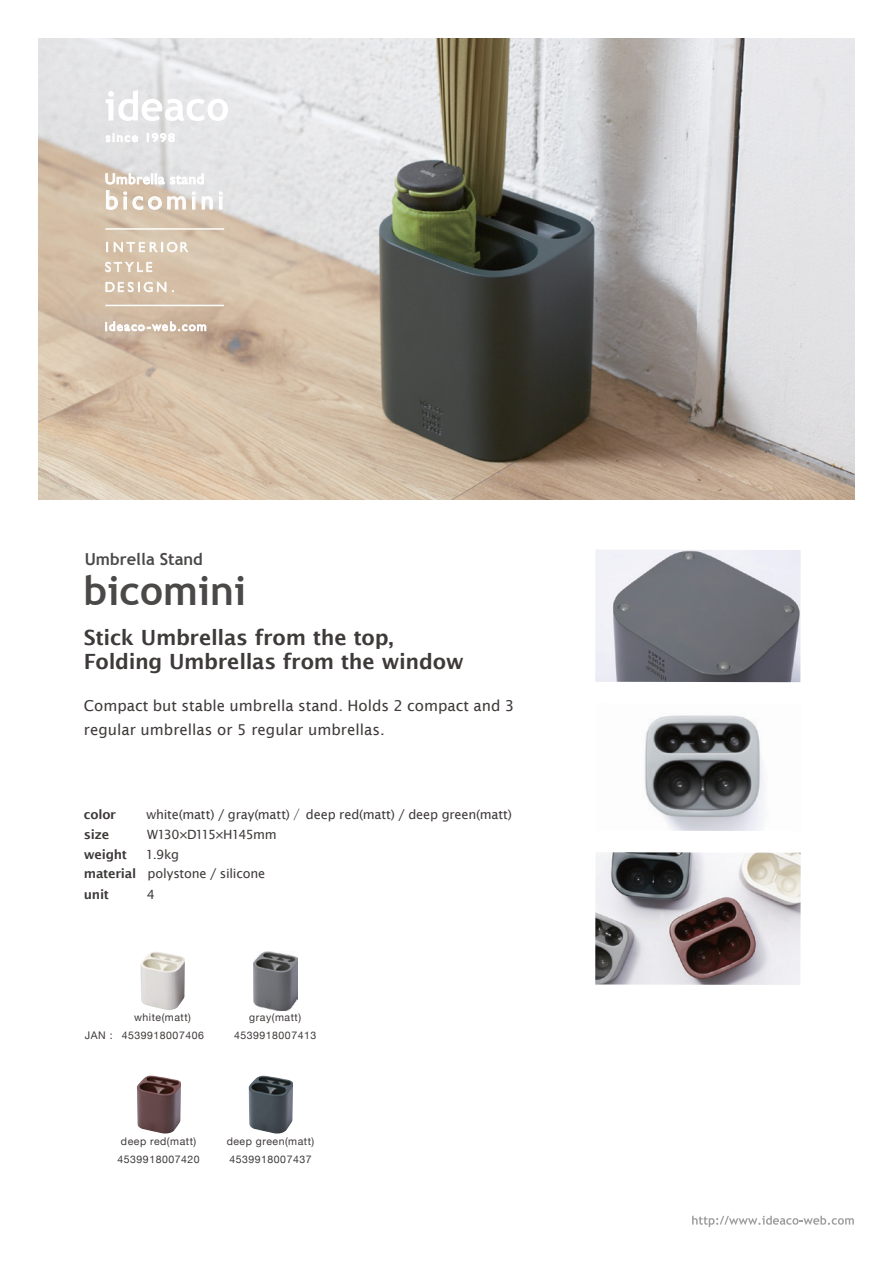
<style>
.page{position:relative;width:893px;height:1263px;background:#fff}
.page>*{position:absolute;margin:0;border:0;box-sizing:border-box;transform-origin:0 0}
.t1{font:700 40.5px "Trebuchet MS";color:#4b4948}
.t2{font:27px "Gill Sans";letter-spacing:.14em;color:#fff}
.t3{font:600 21px/24px "Lucida Sans";letter-spacing:-.015em;color:#3e3a39}
.t4{font:700 16.5px "Trebuchet MS";color:#4b4948}
.t5{font:15px/24px "Lucida Sans";color:#3e3a39}
.t6{font:12.75px/19.5px "Lucida Sans";letter-spacing:-.015em;color:#3e3a39}
.t7{font:600 12.75px "Lucida Sans";letter-spacing:-.025em;color:#3e3a39}
.t8{font:12.75px "Lucida Sans";letter-spacing:-.07em;color:#3e3a39}
.t9{font:10.5px "Helvetica Neue";letter-spacing:.05em;color:#3e3a39}
.s1{font-family:"MS Gothic"}
.s2{font-weight:600}
</style>
<div class="page">
<img style="left:38px;top:38px;width:817px;height:462px">
<svg style="left:106px;top:242px;width:2px;height:10px"></svg>
<svg style="left:114px;top:242px;width:75px;height:10px"></svg>
<svg style="left:105px;top:262px;width:47px;height:10px"></svg>
<svg style="left:105px;top:282px;width:61px;height:10px"></svg>
<svg style="left:105px;top:321px;width:101px;height:10px"></svg>
<hr style="left:105px;top:305px;width:119px;height:1px;background:#fff">
<svg style="left:219px;top:191px;width:4px;height:19px"></svg>
<hr style="left:105px;top:228px;width:119px;height:2px;background:#fff">
<svg style="left:106px;top:133px;width:32px;height:9px"></svg>
<svg style="left:147px;top:133px;width:28px;height:9px"></svg>
<svg style="left:106px;top:90px;width:122px;height:31px"></svg>
<svg style="left:105px;top:173px;width:108px;height:37px"></svg>
<svg style="left:692px;top:1215px;width:162px;height:12px"></svg>
<img style="left:644px;top:715px;width:121px;height:116px">
<img style="left:595px;top:550px;width:206px;height:132px">
<img style="left:595px;top:852px;width:206px;height:133px">
<img style="left:249px;top:1075px;width:44px;height:59px">
<img style="left:137px;top:1075px;width:44px;height:59px">
<img style="left:253px;top:951px;width:45px;height:59px">
<img style="left:141px;top:952px;width:44px;height:58px">
<h2 class="t2" style="left:105px;top:184px;width:120px">bicomini</h2>
<h3 class="t4" style="left:85px;top:548px;width:120px">Umbrella Stand</h3>
<h1 class="t1" style="left:84px;top:565px;width:164px">bicomini</h1>
<h3 class="t3" style="left:84px;top:626px;width:381px">Stick Umbrellas from the top,<br>Folding Umbrellas from the window</h3>
<h3 class="t5" style="left:84px;top:694px;width:432px">Compact but stable umbrella stand. Holds 2 compact and 3 regular umbrellas or 5 regular umbrellas.</h3>
<p class="t7" style="left:84px;top:807px;width:34px">color</p>
<p class="t6" style="left:146px;top:805px;width:367px">white(matt) / gray(matt) <span class="s1">/</span> deep red(matt) / deep green(matt)</p>
<p class="t7" style="left:84px;top:827px;width:27px">size</p>
<p class="t8" style="left:147px;top:827px;width:131px">W130×D115×H145mm</p>
<p class="t7" style="left:84px;top:847px;width:45px">weight</p>
<p class="t6" style="left:84px;top:845px;width:183px;text-indent:62px">1.9kg<br><span class="s2">material</span> polystone / silicone</p>
<p class="t7" style="left:84px;top:887px;width:27px">unit</p>
<p class="t6" style="left:147px;top:885px;width:10px">4</p>
<p class="t9" style="left:134px;top:1008px;width:58px">white(matt)</p>
<p class="t9" style="left:249px;top:1008px;width:53px">gray(matt)</p>
<p class="t9" style="left:85px;top:1026px;width:121px">JAN : 4539918007406</p>
<p class="t9" style="left:234px;top:1026px;width:84px">4539918007413</p>
<p class="t9" style="left:121px;top:1132px;width:77px">deep red(matt)</p>
<p class="t9" style="left:227px;top:1132px;width:89px">deep green(matt)</p>
<p class="t9" style="left:118px;top:1150px;width:84px">4539918007420</p>
<p class="t9" style="left:229px;top:1150px;width:84px">4539918007437</p>
</div>
